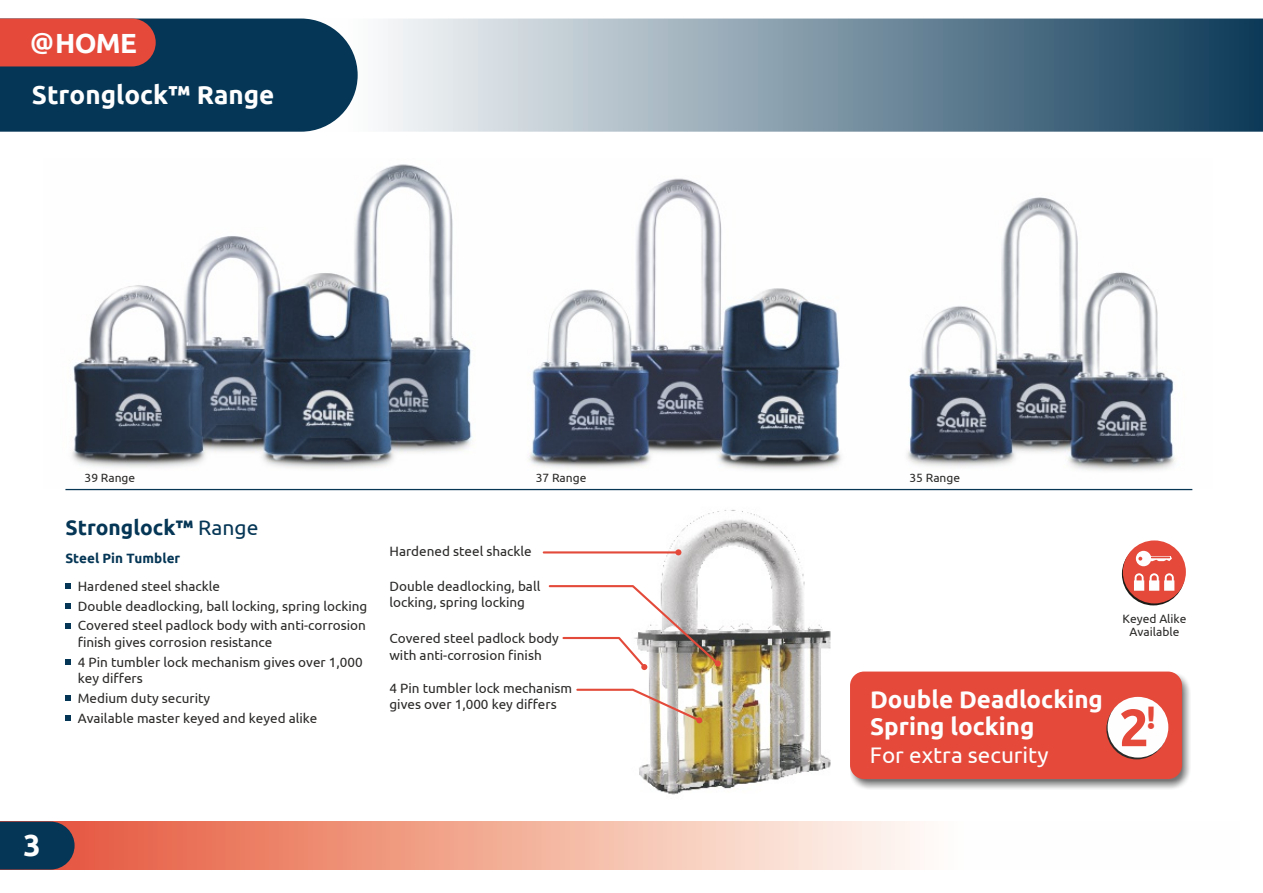
<style>
.page{position:relative;width:1263px;height:893px;background:#fff}
.page>*{position:absolute;margin:0;border:0;box-sizing:border-box;transform-origin:0 0}
.t1{font:700 52.35px "Ubuntu";color:#e4493a}
.t2{font:700 30.45px "Ubuntu";color:#fefefe}
.t3{font:700 27.75px "Ubuntu";color:#fefefe}
.t4{font:700 25.95px "Ubuntu";color:#fefefe}
.t5{font:700 24.15px/27.2px "Ubuntu";color:#fefefe}
.t6{font:22.5px "Ubuntu";color:#fefefe}
.t7{font:700 21px "Ubuntu";color:#053655}
.t8{font:13.5px/19.6px "Ubuntu";color:#2b2a29}
.t9{font:700 13.5px "Ubuntu";color:#053655}
.t10{font:12px/12.9px "Ubuntu";color:#2b2a29;text-align:center}
.s1{font-size:23.85px}
.s2{font-weight:400}
</style>
<div class="page">
<svg style="left:383px;top:19px;width:880px;height:113px;background:#8198a8"></svg>
<img style="left:65px;top:164px;width:1127px;height:325px">
<img style="left:0;top:821px;width:920px;height:48px">
<svg style="left:0;top:822px;width:75px;height:47px;background:#143853"></svg>
<img style="left:624px;top:510px;width:207px;height:285px">
<hr style="left:65px;top:489px;width:1127px;height:1px;background:#073554">
<svg style="left:65px;top:583px;width:6px;height:6px"></svg>
<svg style="left:65px;top:603px;width:6px;height:6px"></svg>
<svg style="left:65px;top:623px;width:6px;height:6px"></svg>
<svg style="left:65px;top:659px;width:6px;height:6px"></svg>
<svg style="left:65px;top:695px;width:6px;height:6px"></svg>
<svg style="left:65px;top:715px;width:6px;height:6px"></svg>
<hr style="left:544px;top:551px;width:134px;height:2px;background:#e34a3a">
<svg style="left:675px;top:549px;width:6px;height:6px"></svg>
<svg style="left:548px;top:584px;width:173px;height:86px"></svg>
<svg style="left:576px;top:688px;width:126px;height:35px"></svg>
<svg style="left:0;top:19px;width:358px;height:113px;background:#354056"></svg>
<img style="left:850px;top:674px;width:340px;height:115px">
<div style="left:850px;top:671px;width:332px;height:108px;background:#e4493a;border-radius:14px"></div>
<svg style="left:1106px;top:699px;width:61px;height:60px"></svg>
<div style="left:1107px;top:697px;width:61px;height:61px;background:#fefefe;border-radius:50%"></div>
<svg style="left:1122px;top:542px;width:63px;height:63px"></svg>
<div style="left:1123px;top:540px;width:63px;height:63px;background:#e4493a;border-radius:50%"></div>
<svg style="left:1136px;top:551px;width:36px;height:15px"></svg>
<svg style="left:1134px;top:573px;width:40px;height:18px"></svg>
<h3 class="t3" style="left:31px;top:32px;width:108px"><span class="s1">@</span>HOME</h3>
<h3 class="t4" style="left:32px;top:84px;width:244px">Stronglock™ Range</h3>
<h2 class="t2" style="left:24px;top:833px;width:19px">3</h2>
<p class="t10" style="left:85px;top:472px;width:52px">39 Range</p>
<p class="t10" style="left:536px;top:472px;width:52px">37 Range</p>
<p class="t10" style="left:909px;top:472px;width:52px">35 Range</p>
<h3 class="t7" style="left:65px;top:519px;width:194px">Stronglock™ <span class="s2">Range</span></h3>
<p class="t9" style="left:65px;top:552px;width:116px">Steel Pin Tumbler</p>
<p class="t8" style="left:78px;top:577px;width:291px">Hardened steel shackle<br>Double deadlocking, ball locking, spring locking<br>Covered steel padlock body with anti-corrosion</p>
<p class="t8" style="left:78px;top:633px;width:286px">finish gives corrosion resistance<br>4 Pin tumbler lock mechanism gives over 1,000</p>
<p class="t8" style="left:78px;top:669px;width:241px">key differs<br>Medium duty security<br>Available master keyed and keyed alike</p>
<p class="t8" style="left:389px;top:542px;width:144px">Hardened steel shackle</p>
<p class="t8" style="left:389px;top:578px;width:152px;line-height:16.6px">Double deadlocking, ball locking, spring locking</p>
<p class="t8" style="left:389px;top:631px;width:171px;line-height:16.6px">Covered steel padlock body with anti-corrosion finish</p>
<p class="t8" style="left:389px;top:680px;width:184px;line-height:16.6px">4 Pin tumbler lock mechanism gives over 1,000 key differs</p>
<h3 class="t5" style="left:870px;top:687px;width:234px">Double Deadlocking<br>Spring locking</h3>
<h3 class="t6" style="left:870px;top:745px;width:180px">For extra security</h3>
<p class="t10" style="left:1122px;top:613px;width:66px">Keyed Alike<br>Available</p>
<h1 class="t1" style="left:1119px;top:705px;width:38px">2<sup>!</sup></h1>
</div>
